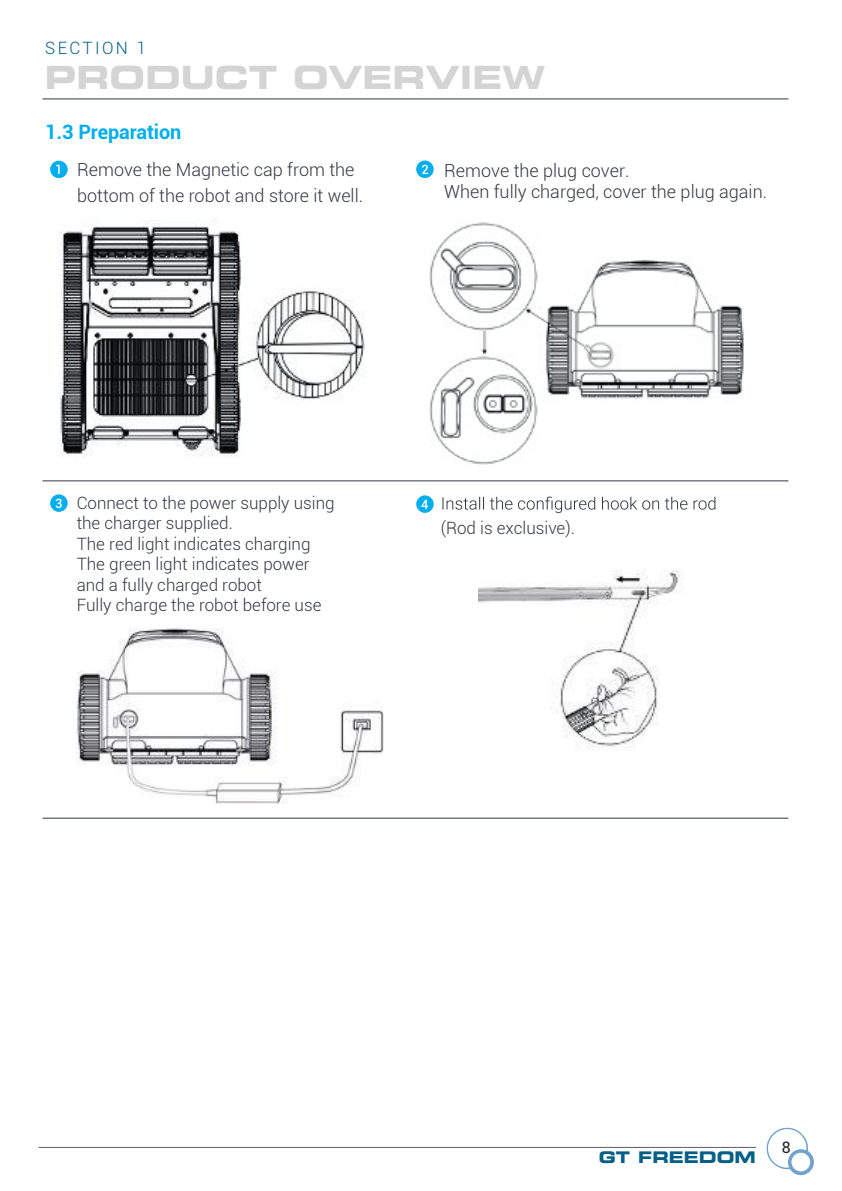
<style>
.page{position:relative;width:842px;height:1191px;background:#fff}
.page>*{position:absolute;margin:0;border:0;box-sizing:border-box;transform-origin:0 0}
.t1{font:32px "Eurostile LT Std Bold Ex 2";color:#d5d4d5}
.t2{font:700 19.8px "Roboto";letter-spacing:-.005em;color:#00aeef}
.t3{font:300 18px/25.6px "Roboto";color:#333643}
.t4{font:300 17px/20.4px "Roboto";color:#333643}
.t5{font:300 17px "Roboto";letter-spacing:.14em;color:#045f86}
.t6{font:16px "Eurostile LT Std Bold Ex 2";color:#045f86}
.t7{font:15.8px "Roboto";color:#241f1f}
.t8{font:500 12.8px "Roboto";color:#fff}
.s1{font-weight:500;font-size:12.8px;color:#fff}
</style>
<div class="page">
<hr style="left:43px;top:99px;width:745px;height:1px;background:#333643">
<hr style="left:43px;top:480px;width:745px;height:1px;background:#333643">
<hr style="left:43px;top:818px;width:745px;height:1px;background:#333643">
<img style="left:429px;top:222px;width:315px;height:242px">
<img style="left:59px;top:222px;width:306px;height:234px">
<img style="left:77px;top:628px;width:306px;height:175px">
<img style="left:479px;top:569px;width:204px;height:181px">
<div style="left:50px;top:494px;width:18px;height:18px;background:#00aeef;border-radius:50%"></div>
<div style="left:416px;top:495px;width:18px;height:18px;background:#00aeef;border-radius:50%"></div>
<svg style="left:442px;top:496px;width:273px;height:17px"></svg>
<div style="left:50px;top:161px;width:18px;height:17px;background:#00aeef;border-radius:50%"></div>
<div style="left:416px;top:160px;width:18px;height:18px;background:#00aeef;border-radius:50%"></div>
<svg style="left:766px;top:1127px;width:48px;height:48px"></svg>
<div style="left:792px;top:1152px;width:18px;height:19px;background:#fdfeff;border-radius:50%"></div>
<hr style="left:39px;top:1147px;width:717px;height:1px;background:#5b5d5f">
<p class="t5" style="left:45px;top:36px;width:102px">SECTION 1</p>
<h1 class="t1" style="left:45px;top:55px;width:502px">PRODUCT OVERVIEW</h1>
<p class="t2" style="left:45px;top:118px;width:138px">1.3 Preparation</p>
<p class="t3" style="left:77px;top:156px;width:287px;text-indent:-22px"><span class="s1">1</span> Remove the Magnetic cap from the bottom of the robot and store it well.</p>
<p class="t3" style="left:444px;top:159px;width:324px;line-height:21.6px;text-indent:-23px"><span class="s1">2</span> Remove the plug cover.<br>When fully charged, cover the plug again.</p>
<p class="t4" style="left:77px;top:492px;width:259px;text-indent:-21px"><span class="s1">3</span> Connect to the power supply using the charger supplied.<br>The red light indicates charging<br>The green light indicates power and a fully charged robot<br>Fully charge the robot before use</p>
<p class="t8" style="left:421px;top:495px;width:9px">4</p>
<p class="t4" style="left:441px;top:517px;width:136px">(Rod is exclusive).</p>
<p class="t6" style="left:599px;top:1146px;width:158px">GT FREEDOM</p>
<p class="t7" style="left:782px;top:1136px;width:10px">8</p>
</div>
